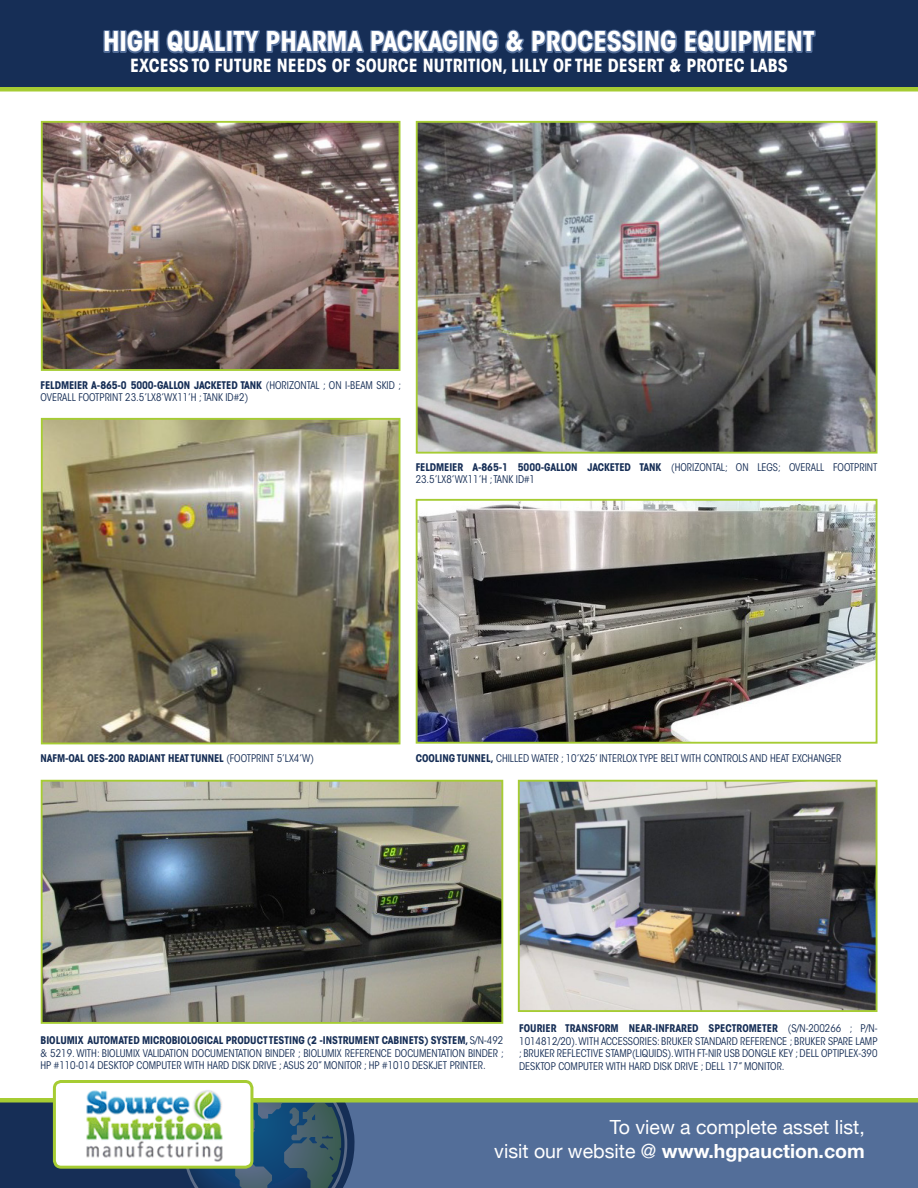
<style>
.page{position:relative;width:918px;height:1188px;background:#fff}
.page>*{position:absolute;margin:0;border:0;box-sizing:border-box;transform-origin:0 0}
.t1{font:700 condensed 27px "ITC Avant Garde Std";letter-spacing:-.005em;color:#fff}
.t2{font:19.5px/23.4px "Helvetica Neue";color:#fff;text-align:right}
.t3{font:700 condensed 18px "ITC Avant Garde Std";color:#fff}
.t4{font:condensed 10.5px/12.6px "ITC Avant Garde Std";color:#162e56}
.t5{font:700 condensed 10.5px "ITC Avant Garde Std";letter-spacing:-.01em;color:#162e56}
.s1{font-weight:700}
.s2{font-weight:400}
</style>
<div class="page">
<div style="left:0;top:1102px;width:918px;height:86px;background:#536e99"></div>
<div style="left:0;top:1101px;width:294px;height:87px;background:#162e56"></div>
<div style="left:0;top:0;width:918px;height:88px;background:#162e56"></div>
<div style="left:0;top:87px;width:918px;height:5px;background:#a6cc33"></div>
<svg style="left:186px;top:1102px;width:170px;height:86px"></svg>
<hr style="left:0;top:1098px;width:918px;height:4px;background:#a6cc33">
<div style="left:54px;top:1082px;width:198px;height:85px;background:#fff;border-radius:7px"></div>
<div style="left:53px;top:1080px;width:200px;height:89px;border:3px solid #a6cc33;border-radius:7px"></div>
<img style="left:86px;top:1090px;width:137px;height:72px">
<svg style="left:103px;top:29px;width:713px;height:25px"></svg>
<img style="left:419px;top:124px;width:456px;height:327px">
<div style="left:416px;top:121px;width:462px;height:333px;border:2px solid #a6cc33"></div>
<img style="left:44px;top:783px;width:456px;height:238px">
<div style="left:41px;top:780px;width:462px;height:244px;border:2px solid #a6cc33"></div>
<img style="left:419px;top:502px;width:456px;height:239px">
<div style="left:416px;top:499px;width:462px;height:245px;border:2px solid #a6cc33"></div>
<img style="left:44px;top:124px;width:353px;height:244px">
<div style="left:41px;top:121px;width:359px;height:250px;border:2px solid #a6cc33"></div>
<img style="left:44px;top:421px;width:353px;height:320px">
<div style="left:41px;top:418px;width:359px;height:326px;border:2px solid #a6cc33"></div>
<img style="left:521px;top:783px;width:354px;height:226px">
<div style="left:518px;top:780px;width:360px;height:232px;border:2px solid #a6cc33"></div>
<h1 class="t1" style="left:103px;top:24px;width:713px">HIGH QUALITY PHARMA PACKAGING &amp; PROCESSING EQUIPMENT</h1>
<h3 class="t3" style="left:130px;top:54px;width:659px">EXCESS TO FUTURE NEEDS OF SOURCE NUTRITION, LILLY OF THE DESERT &amp; PROTEC LABS</h3>
<p class="t4" style="left:40px;top:379px;width:362px"><span class="s1">FELDMEIER A-865-0 5000-GALLON JACKETED TANK</span> (HORIZONTAL ; ON I-BEAM SKID ;<br>OVERALL FOOTPRINT 23.5’LX8’WX11’H ; TANK ID#2)</p>
<p class="t4" style="left:416px;top:461px;width:463px"><span class="s1">FELDMEIER A-865-1 5000-GALLON JACKETED TANK</span> (HORIZONTAL; ON LEGS; OVERALL FOOTPRINT<br>23.5’LX8’WX11’H ; TANK ID#1</p>
<p class="t5" style="left:40px;top:752px;width:275px">NAFM-OAL OES-200 RADIANT HEAT TUNNEL <span class="s2">(FOOTPRINT 5’LX4’W)</span></p>
<p class="t4" style="left:416px;top:752px;width:427px"><span class="s1">COOLING TUNNEL,</span> CHILLED WATER ; 10’X25’ INTERLOX TYPE BELT WITH CONTROLS AND HEAT EXCHANGER</p>
<p class="t4" style="left:40px;top:1034px;width:465px;text-align:justify"><span class="s1">BIOLUMIX AUTOMATED MICROBIOLOGICAL PRODUCT TESTING (2 -INSTRUMENT CABINETS) SYSTEM,</span> S/N-492 &amp; 5219. WITH: BIOLUMIX VALIDATION DOCUMENTATION BINDER ; BIOLUMIX REFERENCE DOCUMENTATION BINDER ; HP #110-014 DESKTOP COMPUTER WITH HARD DISK DRIVE ; ASUS 20” MONITOR ; HP #1010 DESKJET PRINTER.</p>
<p class="t4" style="left:519px;top:1022px;width:360px;text-align:justify"><span class="s1">FOURIER TRANSFORM NEAR-INFRARED SPECTROMETER</span> (S/N-200266 ; P/N-1014812/20). WITH ACCESSORIES: BRUKER STANDARD REFERENCE ; BRUKER SPARE LAMP ; BRUKER REFLECTIVE STAMP(LIQUIDS). WITH FT-NIR USB DONGLE KEY ; DELL OPTIPLEX-390<br>DESKTOP COMPUTER WITH HARD DISK DRIVE ; DELL 17” MONITOR.</p>
<h2 class="t2" style="left:494px;top:1117px;width:372px">To view a complete asset list,<br>visit our website @ <span class="s1">www.hgpauction.com</span></h2>
</div>
